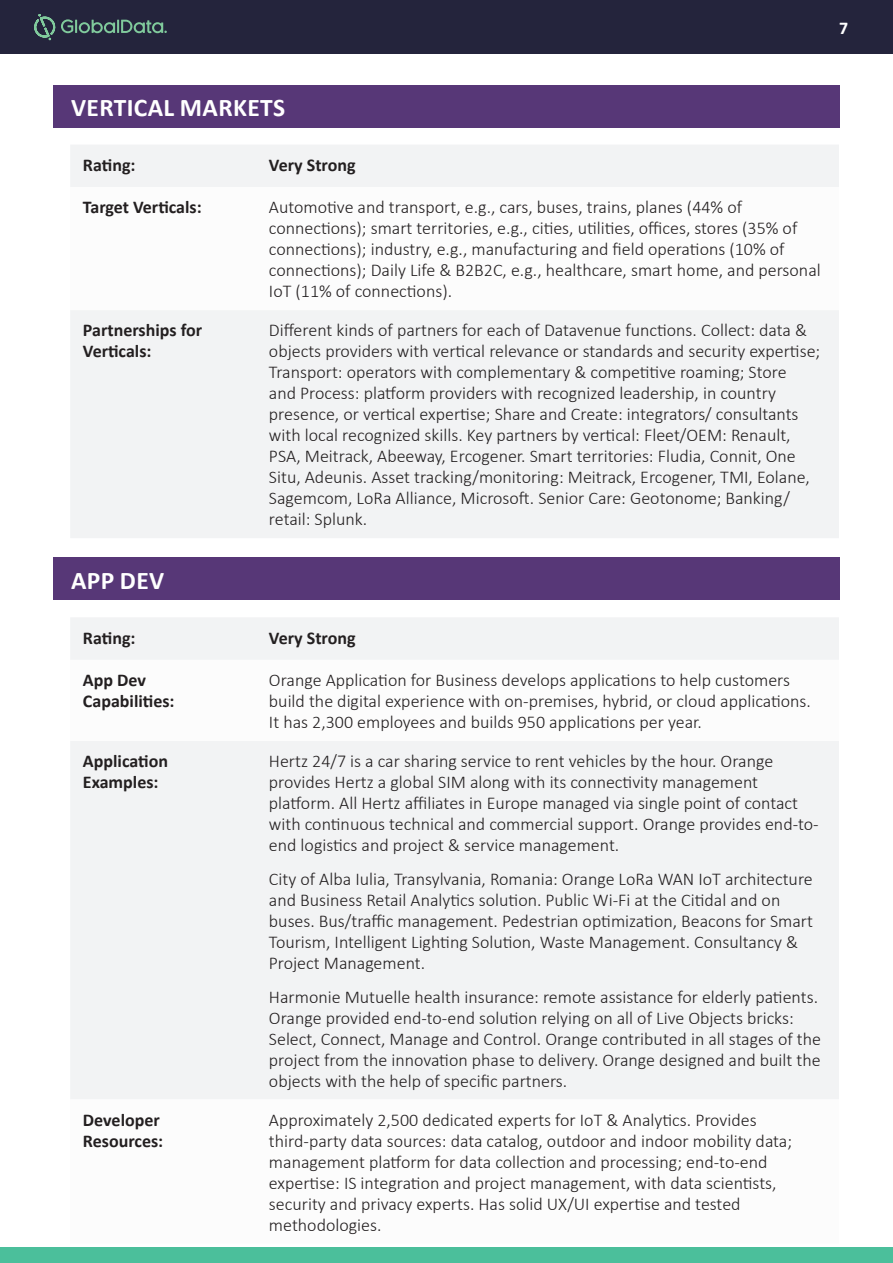
<style>
.page{position:relative;width:893px;height:1263px;background:#fff}
.page>*{position:absolute;margin:0;border:0;box-sizing:border-box;transform-origin:0 0}
.t1{font:700 25.5px "Calibri";letter-spacing:.015em;color:#fff}
.Body{font:300 18px/21px "Calibri";color:#231f20}
.Body-2{font:700 18px/21px "Calibri";color:#231f20}
.t2{font:700 18px "Calibri";color:#fff}
</style>
<div class="page">
<div style="left:0;top:1247px;width:893px;height:16px;background:#4bbf9b"></div>
<div style="left:0;top:0;width:893px;height:54px;background:#24243c"></div>
<svg style="left:34px;top:14px;width:133px;height:26px"></svg>
<div style="left:70px;top:145px;width:769px;height:393px;background:#f2f3f4"></div>
<svg style="left:70px;top:187px;width:769px;height:123px"></svg>
<div style="left:53px;top:85px;width:786px;height:42px;background:#573777"></div>
<div style="left:53px;top:558px;width:786px;height:42px;background:#573777"></div>
<div style="left:70px;top:618px;width:769px;height:42px;background:#f2f3f4"></div>
<div style="left:70px;top:741px;width:769px;height:358px;background:#f2f3f4"></div>
<p class="t2" style="left:839px;top:15px;width:11px">7</p>
<p class="t1" style="left:71px;top:89px;width:215px">VERTICAL MARKETS</p>
<p class="Body-2" style="left:83px;top:154px;width:54px">Rating:</p>
<p class="Body-2" style="left:269px;top:154px;width:88px">Very Strong</p>
<p class="Body-2" style="left:83px;top:197px;width:120px">Target Verticals:</p>
<p class="Body" style="left:269px;top:197px;width:553px">Automotive and transport, e.g., cars, buses, trains, planes (44% of connections); smart territories, e.g., cities, utilities, offices, stores (35% of connections); industry, e.g., manufacturing and field operations (10% of connections); Daily Life &amp; B2B2C, e.g., healthcare, smart home, and personal IoT (11% of connections).</p>
<p class="Body-2" style="left:83px;top:320px;width:121px">Partnerships for<br>Verticals:</p>
<p class="Body" style="left:269px;top:320px;width:553px">Different kinds of partners for each of Datavenue functions. Collect: data &amp; objects providers with vertical relevance or standards and security expertise; Transport: operators with complementary &amp; competitive roaming; Store<br>and Process: platform providers with recognized leadership, in country presence, or vertical expertise; Share and Create: integrators/ consultants with local recognized skills. Key partners by vertical: Fleet/OEM: Renault, PSA, Meitrack, Abeeway, Ercogener. Smart territories: Fludia, Connit, One Situ, Adeunis. Asset tracking/monitoring: Meitrack, Ercogener, TMI, Eolane, Sagemcom, LoRa Alliance, Microsoft. Senior Care: Geotonome; Banking/ retail: Splunk.</p>
<p class="t1" style="left:71px;top:562px;width:95px">APP DEV</p>
<p class="Body-2" style="left:83px;top:627px;width:54px">Rating:</p>
<p class="Body-2" style="left:269px;top:627px;width:88px">Very Strong</p>
<p class="Body-2" style="left:83px;top:669px;width:93px">App Dev<br>Capabilities:</p>
<p class="Body" style="left:269px;top:669px;width:543px">Orange Application for Business develops applications to help customers build the digital experience with on-premises, hybrid, or cloud applications.<br>It has 2,300 employees and builds 950 applications per year.</p>
<p class="Body-2" style="left:83px;top:750px;width:87px">Application<br>Examples:</p>
<p class="Body" style="left:269px;top:750px;width:551px">Hertz 24/7 is a car sharing service to rent vehicles by the hour. Orange provides Hertz a global SIM along with its connectivity management platform. All Hertz affiliates in Europe managed via single point of contact with continuous technical and commercial support. Orange provides end-to&shy;end logistics and project &amp; service management.</p>
<p class="Body" style="left:269px;top:868px;width:546px">City of Alba Iulia, Transylvania, Romania: Orange LoRa WAN IoT architecture and Business Retail Analytics solution. Public Wi-Fi at the Citidal and on buses. Bus/traffic management. Pedestrian optimization, Beacons for Smart Tourism, Intelligent Lighting Solution, Waste Management. Consultancy &amp; Project Management.</p>
<p class="Body" style="left:269px;top:986px;width:554px">Harmonie Mutuelle health insurance: remote assistance for elderly patients.<br>Orange provided end-to-end solution relying on all of Live Objects bricks:<br>Select, Connect, Manage and Control. Orange contributed in all stages of the project from the innovation phase to delivery. Orange designed and built the objects with the help of specific partners.</p>
<p class="Body-2" style="left:83px;top:1109px;width:82px">Developer<br>Resources:</p>
<p class="Body" style="left:269px;top:1109px;width:525px">Approximately 2,500 dedicated experts for IoT &amp; Analytics. Provides third-party data sources: data catalog, outdoor and indoor mobility data; management platform for data collection and processing; end-to-end expertise: IS integration and project management, with data scientists, security and privacy experts. Has solid UX/UI expertise and tested methodologies.</p>
</div>
